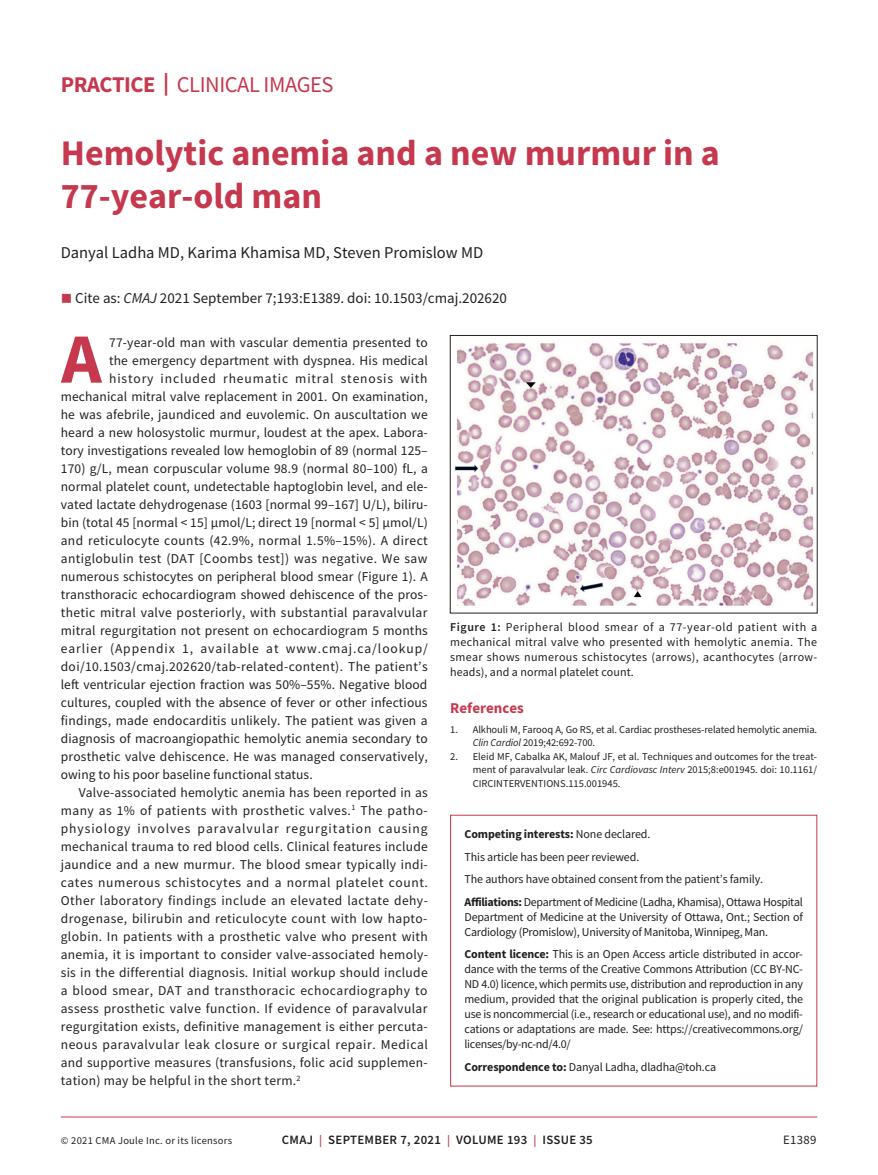
<style>
.page{position:relative;width:878px;height:1175px;background:#fff}
.page>*{position:absolute;margin:0;border:0;box-sizing:border-box;transform-origin:0 0}
.t1{font:700 70.65px "Source Sans Pro";color:#c5384e}
.t2{font:700 36px/43.2px "Source Sans Pro";color:#c5384e}
.t3{font:22.5px "Source Sans Pro";letter-spacing:-.02em;color:#c5384e}
.t4{font:16.5px "Source Sans Pro";color:#231f20}
.t5{font:15px "Source Sans Pro";color:#231f20}
.t6{font:700 15px "Source Sans Pro";color:#c5384e}
.t7{font:13.5px "Source Sans Pro";letter-spacing:.015em;color:#231f20}
.t8{font:13.5px "Source Sans Pro";letter-spacing:.035em;color:#231f20}
.t9{font:13.5px "Source Sans Pro";letter-spacing:.07em;color:#231f20}
.t10{font:13.5px "Source Sans Pro";letter-spacing:.04em;color:#231f20}
.t11{font:13.5px "Source Sans Pro";letter-spacing:.045em;color:#231f20}
.t12{font:13.5px "Source Sans Pro";letter-spacing:.065em;color:#231f20}
.t13{font:600 12.75px "Source Sans Pro";letter-spacing:.025em;color:#231f20}
.t14{font:12.75px "Source Sans Pro";letter-spacing:.025em;color:#231f20}
.t15{font:12px/15px "Source Sans Pro";letter-spacing:-.015em;color:#231f20;text-align:justify}
.t16{font:10.5px/13.5px "Source Sans Pro";color:#231f20}
.t17{font:10.5px "Source Sans Pro";letter-spacing:.025em;color:#231f20}
.s1{font-weight:700}
.s2{color:#c5384e}
.s3{font-style:italic}
.s4{font-weight:600}
.s5{font-size:12px;color:#c5384e}
</style>
<div class="page">
<hr style="left:61px;top:1116px;width:756px;height:1px;background:#c5384e">
<img style="left:454px;top:343px;width:360px;height:263px">
<div style="left:450px;top:335px;width:367px;height:278px;border:1px solid #231f20"></div>
<div style="left:450px;top:814px;width:367px;height:272px;border:1px solid #c5384e"></div>
<h3 class="t3" style="left:61px;top:70px;width:274px"><span class="s1">PRACTICE |</span> CLINICAL IMAGES</h3>
<h2 class="t2" style="left:61px;top:131px;width:660px">Hemolytic anemia and a new murmur in a<br>77-year-old man</h2>
<p class="t4" style="left:61px;top:242px;width:424px">Danyal Ladha MD, Karima Khamisa MD, Steven Promislow MD</p>
<p class="t5" style="left:61px;top:288px;width:447px"><span class="s2">■</span> Cite as: <span class="s3">CMAJ</span> 2021 September 7;193:E1389. doi: 10.1503/cmaj.202620</p>
<h1 class="t1" style="left:61px;top:311px;width:42px">A</h1>
<p class="t7" style="left:109px;top:333px;width:320px">77-year-old man with vascular dementia presented to</p>
<p class="t7" style="left:109px;top:351px;width:320px">the emergency department with dyspnea. His medical</p>
<p class="t12" style="left:109px;top:369px;width:320px">history included rheumatic mitral stenosis with</p>
<p class="t7" style="left:61px;top:387px;width:368px">mechanical mitral valve replacement in 2001. On examination,</p>
<p class="t7" style="left:61px;top:405px;width:368px">he was afebrile, jaundiced and euvolemic. On auscultation we</p>
<p class="t7" style="left:61px;top:423px;width:368px">heard a new holosystolic murmur, loudest at the apex. Labora-</p>
<p class="t7" style="left:61px;top:441px;width:368px">tory investigations revealed low hemoglobin of 89 (normal 125–</p>
<p class="t7" style="left:61px;top:459px;width:368px">170) g/L, mean corpuscular volume 98.9 (normal 80–100) fL, a</p>
<p class="t7" style="left:61px;top:477px;width:368px">normal platelet count, undetectable haptoglobin level, and ele-</p>
<p class="t7" style="left:61px;top:495px;width:368px">vated lactate dehydrogenase (1603 [normal 99–167] U/L), biliru-</p>
<p class="t7" style="left:61px;top:513px;width:368px">bin (total 45 [normal &lt; 15] µmol/L; direct 19 [normal &lt; 5] µmol/L)</p>
<p class="t7" style="left:61px;top:531px;width:368px">and reticulocyte counts (42.9%, normal 1.5%–15%). A direct</p>
<p class="t7" style="left:61px;top:549px;width:368px">antiglobulin test (DAT [Coombs test]) was negative. We saw</p>
<p class="t7" style="left:61px;top:567px;width:368px">numerous schistocytes on peripheral blood smear (Figure 1). A</p>
<p class="t7" style="left:61px;top:585px;width:368px">transthoracic echocardiogram showed dehiscence of the pros-</p>
<p class="t7" style="left:61px;top:603px;width:368px">thetic mitral valve posteriorly, with substantial paravalvular</p>
<p class="t7" style="left:61px;top:621px;width:368px">mitral regurgitation not present on echocardiogram 5 months</p>
<p class="t9" style="left:61px;top:639px;width:368px">earlier (Appendix 1, available at www.cmaj.ca/lookup/</p>
<p class="t7" style="left:61px;top:657px;width:368px">doi/10.1503/cmaj.202620/tab-related-content). The patient’s</p>
<p class="t7" style="left:61px;top:675px;width:368px">left ventricular ejection fraction was 50%–55%. Negative blood</p>
<p class="t7" style="left:61px;top:693px;width:368px">cultures, coupled with the absence of fever or other infectious</p>
<p class="t7" style="left:61px;top:711px;width:368px">findings, made endocarditis unlikely. The patient was given a</p>
<p class="t7" style="left:61px;top:729px;width:368px">diagnosis of macroangiopathic hemolytic anemia secondary to</p>
<p class="t7" style="left:61px;top:747px;width:368px">prosthetic valve dehiscence. He was managed conservatively,</p>
<p class="t7" style="left:61px;top:765px;width:253px">owing to his poor baseline functional status.</p>
<p class="t7" style="left:79px;top:783px;width:350px">Valve-associated hemolytic anemia has been reported in as</p>
<p class="t8" style="left:61px;top:801px;width:368px">many as 1% of patients with prosthetic valves.<sup>1</sup> The patho-</p>
<p class="t9" style="left:61px;top:819px;width:368px">physiology involves paravalvular regurgitation causing</p>
<p class="t7" style="left:61px;top:837px;width:368px">mechanical trauma to red blood cells. Clinical features include</p>
<p class="t7" style="left:61px;top:855px;width:368px">jaundice and a new murmur. The blood smear typically indi-</p>
<p class="t11" style="left:61px;top:873px;width:369px">cates numerous schistocytes and a normal platelet count.</p>
<p class="t8" style="left:61px;top:891px;width:368px">Other laboratory findings include an elevated lactate dehy-</p>
<p class="t7" style="left:61px;top:909px;width:368px">drogenase, bilirubin and reticulocyte count with low hapto-</p>
<p class="t7" style="left:61px;top:927px;width:368px">globin. In patients with a prosthetic valve who present with</p>
<p class="t7" style="left:61px;top:945px;width:368px">anemia, it is important to consider valve-associated hemoly-</p>
<p class="t7" style="left:61px;top:963px;width:368px">sis in the differential diagnosis. Initial workup should include</p>
<p class="t8" style="left:61px;top:981px;width:368px">a blood smear, DAT and transthoracic echocardiography to</p>
<p class="t7" style="left:61px;top:999px;width:368px">assess prosthetic valve function. If evidence of paravalvular</p>
<p class="t7" style="left:61px;top:1017px;width:368px">regurgitation exists, definitive management is either percuta-</p>
<p class="t10" style="left:61px;top:1035px;width:368px">neous paravalvular leak closure or surgical repair. Medical</p>
<p class="t7" style="left:61px;top:1053px;width:368px">and supportive measures (transfusions, folic acid supplemen-</p>
<p class="t7" style="left:61px;top:1071px;width:241px">tation) may be helpful in the short term.<sup>2</sup></p>
<p class="t15" style="left:450px;top:620px;width:368px"><span class="s4">Figure 1:</span> Peripheral blood smear of a 77-year-old patient with a mechanical mitral valve who presented with hemolytic anemia. The smear shows numerous schistocytes (arrows), acanthocytes (arrow&shy;heads), and a normal platelet count.</p>
<p class="t6" style="left:450px;top:698px;width:75px">References</p>
<p class="t16" style="left:473px;top:722px;width:346px;text-indent:-23px">1. Alkhouli M, Farooq A, Go RS, et al. Cardiac prostheses-related hemolytic anemia.<br><span class="s3">Clin Cardiol</span> 2019;42:692-700.</p>
<p class="t16" style="left:473px;top:749px;width:346px;text-align:justify;text-indent:-23px">2. Eleid MF, Cabalka AK, Malouf JF, et al. Techniques and outcomes for the treat&shy;ment of paravalvular leak. <span class="s3">Circ Cardiovasc Interv</span> 2015;8:e001945. doi: 10.1161/ CIRCINTERVENTIONS.115.001945.</p>
<p class="t15" style="left:464px;top:822px;width:340px;line-height:22.5px;text-align:left"><span class="s1">Competing interests:</span> None declared.<br>This article has been peer reviewed.<br>The authors have obtained consent from the patient’s family.<br><span class="s1">Affiliations:</span> Department of Medicine (Ladha, Khamisa), Ottawa Hospital</p>
<p class="t15" style="left:464px;top:909px;width:340px">Department of Medicine at the University of Ottawa, Ont.; Section of<br>Cardiology (Promislow), University of Manitoba, Winnipeg, Man.</p>
<p class="t15" style="left:464px;top:946px;width:340px"><span class="s1">Content licence:</span> This is an Open Access article distributed in accor&shy;dance with the terms of the Creative Commons Attribution (CC BY-NC-ND 4.0) licence, which permits use, distribution and reproduction in any medium, provided that the original publication is properly cited, the use is noncommercial (i.e., research or educational use), and no modifi&shy;cations or adaptations are made. See: https://creativecommons.org/ licenses/by-nc-nd/4.0/</p>
<p class="t15" style="left:464px;top:1059px;width:253px"><span class="s1">Correspondence to:</span> Danyal Ladha, dladha@toh.ca</p>
<p class="t17" style="left:61px;top:1134px;width:173px">© 2021 CMA Joule Inc. or its licensors</p>
<p class="t13" style="left:282px;top:1131px;width:312px">CMAJ <span class="s5">|</span> SEPTEMBER 7, 2021 <span class="s5">|</span> VOLUME 193 <span class="s5">|</span> ISSUE 35</p>
<p class="t14" style="left:783px;top:1132px;width:35px">E1389</p>
</div>
